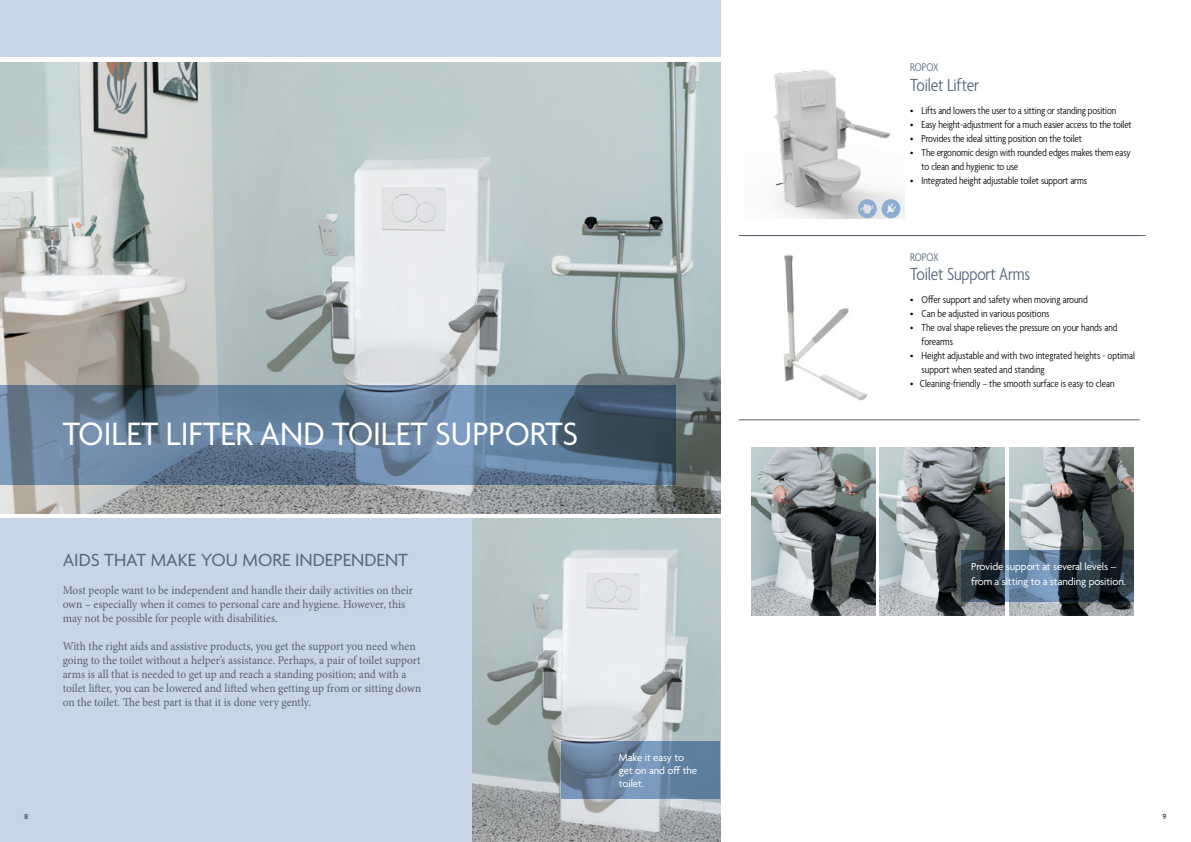
<style>
.page{position:relative;width:1191px;height:842px;background:#fff}
.page>*{position:absolute;margin:0;border:0;box-sizing:border-box;transform-origin:0 0}
.t1{font:35px "Agenda";color:#fff;scale:.95 1}
.t2{font:19px "Agenda";color:#53677f}
.t3{font:300 condensed 19px "Agenda";letter-spacing:-.01em;color:#53677f}
.t4{font:12px/14px "Minion Pro";letter-spacing:-.005em;color:#5a616e;scale:.95 1}
.t5{font:300 condensed 12px "Agenda";letter-spacing:-.02em;color:#53677f}
.t6{font:300 condensed 11px/14px "Agenda";letter-spacing:-.01em;color:#000}
.t7{font:11px/13px "Agenda";letter-spacing:-.01em;color:#fff}
.t8{font:700 8px "Agenda";color:#5a616e}
</style>
<div class="page">
<div style="left:0;top:519px;width:720px;height:323px;background:#c8d5e8"></div>
<img style="left:472px;top:519px;width:248px;height:323px">
<img style="left:880px;top:448px;width:124px;height:167px">
<img style="left:1009px;top:448px;width:124px;height:167px">
<img style="left:751px;top:448px;width:124px;height:167px">
<img style="left:783px;top:254px;width:84px;height:147px">
<img style="left:774px;top:70px;width:130px;height:148px">
<svg style="left:858px;top:199px;width:42px;height:19px"></svg>
<img style="left:0;top:62px;width:720px;height:451px">
<svg style="left:0;top:386px;width:676px;height:99px;background:#576e85"></svg>
<svg style="left:36px;top:391px;width:570px;height:85px;background:#647f9b"></svg>
<div style="left:0;top:0;width:720px;height:57px;background:#c8d5e8"></div>
<hr style="left:738px;top:235px;width:402px;height:1px;background:#5a616e">
<hr style="left:738px;top:420px;width:402px;height:1px;background:#5a616e">
<svg style="left:960px;top:550px;width:173px;height:51px;background:#394a5b"></svg>
<svg style="left:561px;top:741px;width:159px;height:58px;background:#6885a4"></svg>
<hr style="left:744px;top:235px;width:401px;height:1px;background:#5a616e">
<p class="t5" style="left:910px;top:61px;width:30px">ROPOX</p>
<h2 class="t3" style="left:910px;top:74px;width:70px">Toilet Lifter</h2>
<p class="t6" style="left:910px;top:104px;width:207px">• Lifts and lowers the user to a sitting or standing position</p>
<p class="t6" style="left:910px;top:118px;width:223px">• Easy height-adjustment for a much easier access to the toilet</p>
<p class="t6" style="left:910px;top:132px;width:173px">• Provides the ideal sitting position on the toilet</p>
<p class="t6" style="left:921px;top:146px;width:210px;text-indent:-11px">• The ergonomic design with rounded edges makes them easy to clean and hygienic to use</p>
<p class="t6" style="left:910px;top:174px;width:178px">• Integrated height adjustable toilet support arms</p>
<h1 class="t1" style="left:63px;top:415px;width:544px">TOILET LIFTER AND TOILET SUPPORTS</h1>
<h2 class="t2" style="left:63px;top:550px;width:347px">AIDS THAT MAKE YOU MORE INDEPENDENT</h2>
<p class="t4" style="left:63px;top:583px;width:370px">Most people want to be independent and handle their daily activities on their own – especially when it comes to personal care and hygiene. However, this may not be possible for people with disabilities.</p>
<p class="t4" style="left:63px;top:639px;width:379px">With the right aids and assistive products, you get the support you need when going to the toilet without a helper’s assistance. Perhaps, a pair of toilet support arms is all that is needed to get up and reach a standing position; and with a toilet lifter, you can be lowered and lifted when getting up from or sitting down on the toilet. The best part is that it is done very gently.</p>
<p class="t7" style="left:619px;top:752px;width:80px">Make it easy to get on and off the toilet.</p>
<p class="t5" style="left:910px;top:250px;width:30px">ROPOX</p>
<h2 class="t3" style="left:910px;top:264px;width:121px">Toilet Support Arms</h2>
<p class="t6" style="left:910px;top:293px;width:179px">• Offer support and safety when moving around</p>
<p class="t6" style="left:910px;top:307px;width:141px">• Can be adjusted in various positions</p>
<p class="t6" style="left:921px;top:321px;width:197px;text-indent:-11px">• The oval shape relieves the pressure on your hands and forearms</p>
<p class="t6" style="left:921px;top:349px;width:215px;text-indent:-11px">• Height adjustable and with two integrated heights - optimal support when seated and standing</p>
<p class="t6" style="left:910px;top:377px;width:206px">• Cleaning-friendly – the smooth surface is easy to clean</p>
<p class="t7" style="left:971px;top:559px;width:156px;line-height:15px">Provide support at several levels – from a sitting to a standing position.</p>
<p class="t8" style="left:24px;top:812px;width:6px">8</p>
<p class="t8" style="left:1162px;top:812px;width:6px">9</p>
</div>
